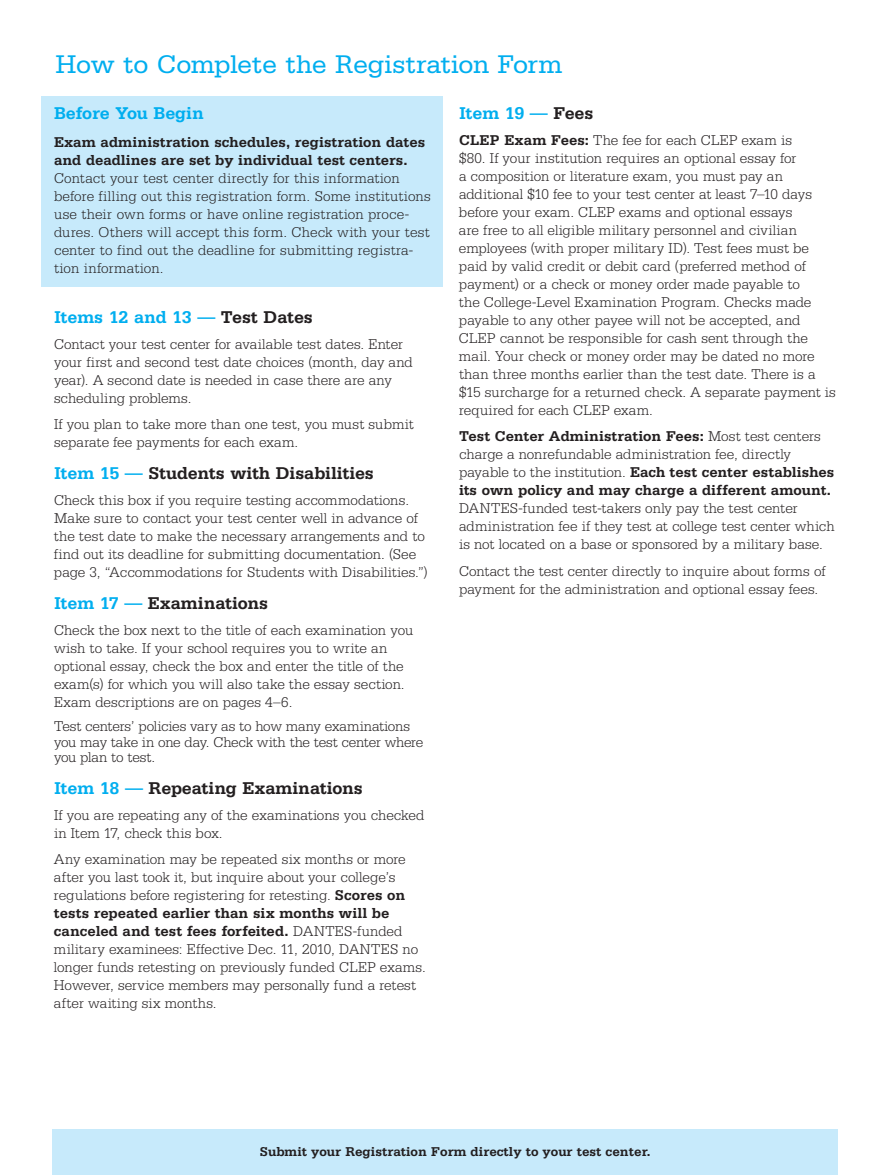
<style>
.page{position:relative;width:891px;height:1175px;background:#fff}
.page>*{position:absolute;margin:0;border:0;box-sizing:border-box;transform-origin:0 0}
.t1{font:27px "Serifa Std";letter-spacing:-.01em;color:#00aeef}
.t2{font:700 18px "Serifa Std";letter-spacing:-.01em;color:#231f20}
.t3{font:700 18px "Serifa Std";letter-spacing:-.01em;color:#00aeef}
.t4{font:300 15px/18px "Serifa Std";letter-spacing:.005em;color:#231f20}
.t5{font:700 15px/18px "Serifa Std";color:#231f20}
.t6{font:700 13.5px "Serifa Std";color:#231f20}
.s1{color:#231f20}
.s2{color:#00aeef}
.s3{font-weight:700}
.s4{font-weight:300}
</style>
<div class="page">
<div style="left:42px;top:96px;width:401px;height:191px;background:#c7eafb"></div>
<div style="left:52px;top:1130px;width:786px;height:44px;background:#c7eafb"></div>
<h1 class="t1" style="left:56px;top:49px;width:508px">How to Complete the Registration Form</h1>
<p class="t3" style="left:54px;top:102px;width:152px">Before You Begin</p>
<p class="t5" style="left:54px;top:133px;width:373px">Exam administration schedules, registration dates and deadlines are set by individual test centers.</p>
<p class="t4" style="left:54px;top:169px;width:378px">Contact your test center directly for this information before filling out this registration form. Some institutions use their own forms or have online registration proce&shy;dures. Others will accept this form. Check with your test center to find out the deadline for submitting registra&shy;tion information.</p>
<p class="t3" style="left:54px;top:306px;width:260px">Items 12 and 13 — <span class="s1">Test Dates</span></p>
<p class="t4" style="left:54px;top:335px;width:360px">Contact your test center for available test dates. Enter your first and second test date choices (month, day and year). A second date is needed in case there are any scheduling problems.</p>
<p class="t4" style="left:54px;top:415px;width:361px">If you plan to take more than one test, you must submit separate fee payments for each exam.</p>
<p class="t2" style="left:54px;top:462px;width:321px"><span class="s2">Item 15 —</span> Students with Disabilities</p>
<p class="t4" style="left:54px;top:491px;width:375px">Check this box if you require testing accommodations.<br>Make sure to contact your test center well in advance of the test date to make the necessary arrangements and to find out its deadline for submitting documentation. (See page 3, “Accommodations for Students with Disabilities.”)</p>
<p class="t2" style="left:54px;top:592px;width:216px"><span class="s2">Item 17 —</span> Examinations</p>
<p class="t4" style="left:54px;top:621px;width:361px">Check the box next to the title of each examination you wish to take. If your school requires you to write an optional essay, check the box and enter the title of the exam(s) for which you will also take the essay section.<br>Exam descriptions are on pages 4–6.</p>
<p class="t4" style="left:54px;top:718px;width:371px;line-height:15.8px">Test centers’ policies vary as to how many examinations you may take in one day. Check with the test center where you plan to test.</p>
<p class="t2" style="left:54px;top:777px;width:310px"><span class="s2">Item 18 —</span> Repeating Examinations</p>
<p class="t4" style="left:54px;top:806px;width:372px">If you are repeating any of the examinations you checked in Item 17, check this box.</p>
<p class="t4" style="left:54px;top:850px;width:373px">Any examination may be repeated six months or more after you last took it, but inquire about your college’s regulations before registering for retesting. <span class="s3">Scores on tests repeated earlier than six months will be canceled and test fees forfeited.</span> DANTES-funded military examinees: Effective Dec. 11, 2010, DANTES no longer funds retesting on previously funded CLEP exams.<br>However, service members may personally fund a retest after waiting six months.</p>
<p class="t3" style="left:459px;top:102px;width:136px">Item 19 — <span class="s1">Fees</span></p>
<p class="t4" style="left:459px;top:131px;width:378px"><span class="s3">CLEP Exam Fees:</span> The fee for each CLEP exam is<br>$80. If your institution requires an optional essay for<br>a composition or literature exam, you must pay an additional $10 fee to your test center at least 7–10 days before your exam. CLEP exams and optional essays<br>are free to all eligible military personnel and civilian employees (with proper military ID). Test fees must be paid by valid credit or debit card (preferred method of payment) or a check or money order made payable to<br>the College-Level Examination Program. Checks made payable to any other payee will not be accepted, and CLEP cannot be responsible for cash sent through the mail. Your check or money order may be dated no more than three months earlier than the test date. There is a $15 surcharge for a returned check. A separate payment is required for each CLEP exam.</p>
<p class="t5" style="left:459px;top:427px;width:377px">Test Center Administration Fees: <span class="s4">Most test centers charge a nonrefundable administration fee, directly payable to the institution.</span> Each test center establishes its own policy and may charge a different amount.</p>
<p class="t4" style="left:459px;top:499px;width:377px">DANTES-funded test-takers only pay the test center administration fee if they test at college test center which is not located on a base or sponsored by a military base.</p>
<p class="t4" style="left:459px;top:562px;width:368px">Contact the test center directly to inquire about forms of payment for the administration and optional essay fees.</p>
<p class="t6" style="left:260px;top:1143px;width:392px">Submit your Registration Form directly to your test center.</p>
<p class="t6" style="left:355px;top:1143px;width:182px">www.collegeboar .org/clep</p>
</div>
